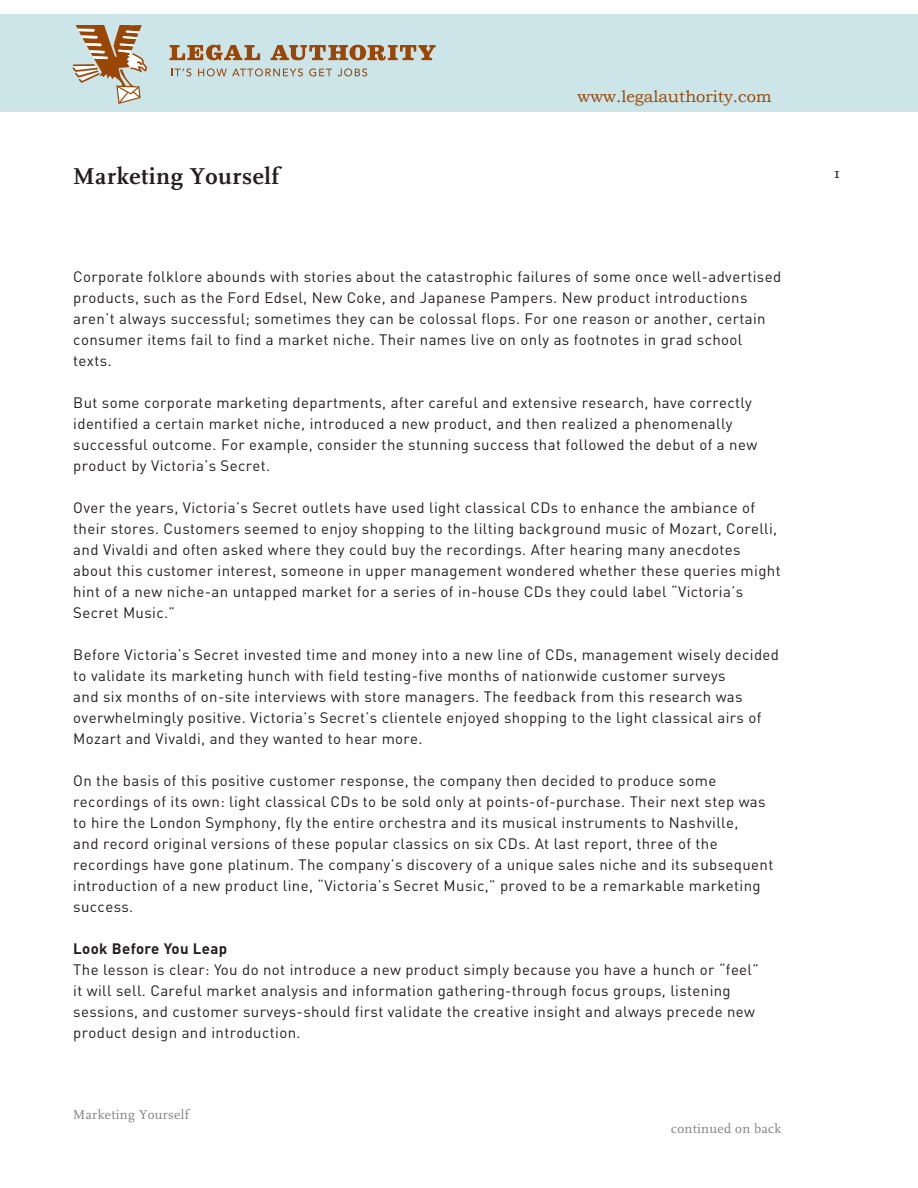
<style>
.page{position:relative;width:918px;height:1188px;background:#fff}
.page>*{position:absolute;margin:0;border:0;box-sizing:border-box;transform-origin:0 0}
.article_title{font:700 24px "FF Scala";letter-spacing:.025em;color:#231f20}
.t1{font:16.5px "Bookman Old Style";color:#994606}
.body_text{font:15px/21px "DIN";letter-spacing:.025em;color:#231f20}
.body_text-2{font:700 15px "DIN";letter-spacing:.025em;color:#231f20}
.article_title-2{font:13.5px "FF Scala";letter-spacing:.025em;color:#808080}
</style>
<div class="page">
<div style="left:0;top:14px;width:918px;height:97px;background:#cce5e9"></div>
<svg style="left:72px;top:25px;width:75px;height:79px"></svg>
<svg style="left:170px;top:45px;width:90px;height:15px"></svg>
<svg style="left:271px;top:45px;width:165px;height:16px"></svg>
<svg style="left:171px;top:68px;width:20px;height:8px"></svg>
<svg style="left:198px;top:68px;width:105px;height:8px"></svg>
<svg style="left:309px;top:68px;width:58px;height:8px"></svg>
<p class="article_title" style="left:73px;top:163px;width:208px">Marketing Yourself</p>
<p class="t1" style="left:577px;top:86px;width:196px">www.legalauthority.com</p>
<p class="body_text" style="left:73px;top:266px;width:709px">Corporate folklore abounds with stories about the catastrophic failures of some once well-advertised products, such as the Ford Edsel, New Coke, and Japanese Pampers. New product introductions aren’t always successful; sometimes they can be colossal flops. For one reason or another, certain consumer items fail to find a market niche. Their names live on only as footnotes in grad school texts.</p>
<p class="body_text" style="left:73px;top:392px;width:685px">But some corporate marketing departments, after careful and extensive research, have correctly identified a certain market niche, introduced a new product, and then realized a phenomenally successful outcome. For example, consider the stunning success that followed the debut of a new product by Victoria’s Secret.</p>
<p class="body_text" style="left:73px;top:497px;width:709px">Over the years, Victoria’s Secret outlets have used light classical CDs to enhance the ambiance of their stores. Customers seemed to enjoy shopping to the lilting background music of Mozart, Corelli, and Vivaldi and often asked where they could buy the recordings. After hearing many anecdotes about this customer interest, someone in upper management wondered whether these queries might hint of a new niche-an untapped market for a series of in-house CDs they could label “Victoria’s Secret Music.”</p>
<p class="body_text" style="left:73px;top:644px;width:707px">Before Victoria’s Secret invested time and money into a new line of CDs, management wisely decided to validate its marketing hunch with field testing-five months of nationwide customer surveys<br>and six months of on-site interviews with store managers. The feedback from this research was overwhelmingly positive. Victoria’s Secret’s clientele enjoyed shopping to the light classical airs of Mozart and Vivaldi, and they wanted to hear more.</p>
<p class="body_text" style="left:73px;top:770px;width:702px">On the basis of this positive customer response, the company then decided to produce some recordings of its own: light classical CDs to be sold only at points-of-purchase. Their next step was to hire the London Symphony, fly the entire orchestra and its musical instruments to Nashville,<br>and record original versions of these popular classics on six CDs. At last report, three of the recordings have gone platinum. The company’s discovery of a unique sales niche and its subsequent introduction of a new product line, “Victoria’s Secret Music,” proved to be a remarkable marketing success.</p>
<p class="body_text-2" style="left:73px;top:939px;width:155px">Look Before You Leap</p>
<p class="body_text" style="left:73px;top:959px;width:687px">The lesson is clear: You do not introduce a new product simply because you have a hunch or “feel” it will sell. Careful market analysis and information gathering-through focus groups, listening sessions, and customer surveys-should first validate the creative insight and always precede new product design and introduction.</p>
<p class="article_title-2" style="left:73px;top:1107px;width:117px">Marketing Yourself</p>
<p class="article_title-2" style="left:671px;top:1121px;width:111px">continued on back</p>
</div>
